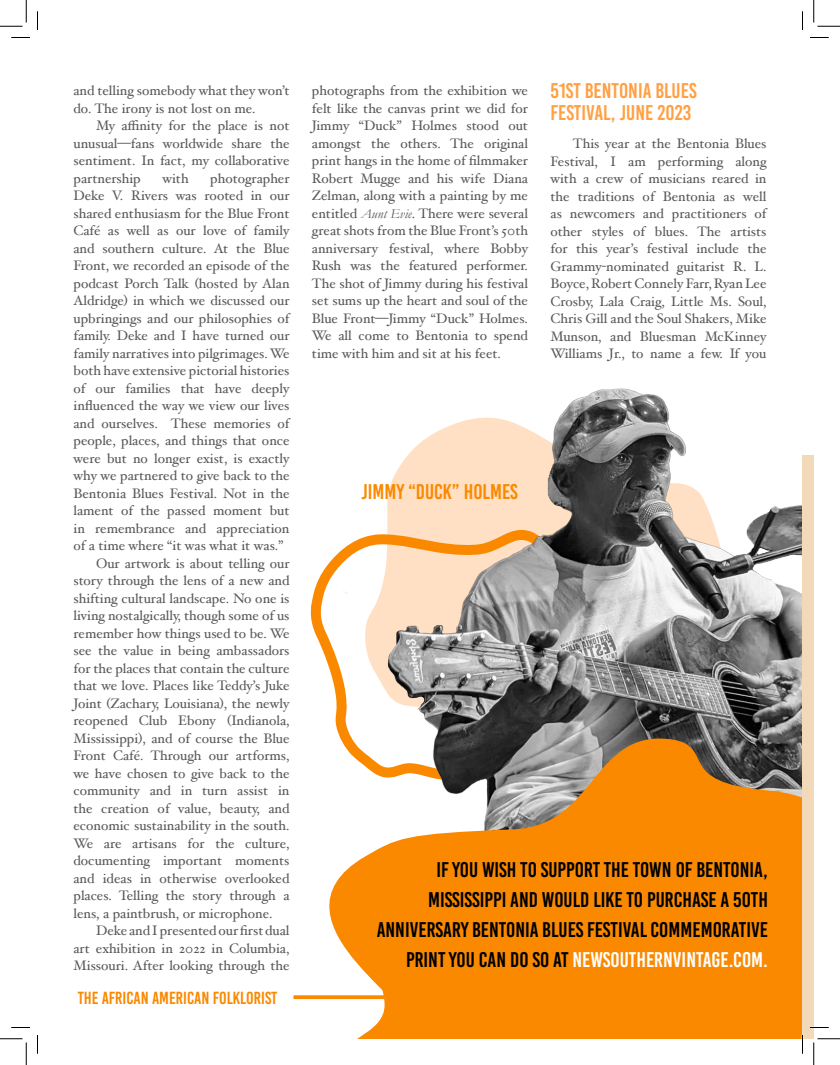
<style>
.page{position:relative;width:840px;height:1065px;background:#fff}
.page>*{position:absolute;margin:0;border:0;box-sizing:border-box;transform-origin:0 0}
.Paragraph_Style_3{font:21.25px/30px "Bebas Kai";color:#000;text-align:right}
.Paragraph_Style_3-2{font:21.25px "Bebas Kai";color:#ffa044}
.t1{font:21.25px "Bebas Kai";color:#fa8900}
.t2{font:17.5px "Bebas Kai";color:#fa8900}
.Paragraph_Style_3-3{font:13.75px/17.5px "Hoefler Text";color:#57585a;text-align:justify}
.s1{font-family:"Garamond";font-style:italic}
.s2{color:#fff}
</style>
<div class="page">
<img style="left:315px;top:388px;width:487px;height:335px">
<svg style="left:330px;top:723px;width:472px;height:316px;fill:#fa8900"></svg>
<svg style="left:293px;top:896px;width:441px;height:143px;background:#fa9924"></svg>
<div style="left:299px;top:431px;width:42px;height:118px;background:#fff"></div>
<div style="left:802px;top:455px;width:12px;height:584px;background:#f2d9ba"></div>
<svg style="left:11px;top:37px;width:19px;height:1px"></svg>
<svg style="left:810px;top:37px;width:19px;height:1px"></svg>
<svg style="left:11px;top:1027px;width:19px;height:1px"></svg>
<svg style="left:810px;top:1027px;width:19px;height:1px"></svg>
<svg style="left:37px;top:11px;width:1px;height:19px"></svg>
<svg style="left:37px;top:1035px;width:1px;height:19px"></svg>
<svg style="left:802px;top:11px;width:1px;height:19px"></svg>
<svg style="left:802px;top:1035px;width:1px;height:19px"></svg>
<svg style="left:0;top:0;width:27px;height:27px"></svg>
<svg style="left:0;top:1039px;width:27px;height:26px"></svg>
<svg style="left:814px;top:0;width:26px;height:27px"></svg>
<svg style="left:814px;top:1039px;width:26px;height:26px"></svg>
<p class="Paragraph_Style_3-3" style="left:73px;top:82px;width:218px">and telling somebody what they won’t do. The irony is not lost on me.</p>
<p class="Paragraph_Style_3-3" style="left:73px;top:117px;width:218px;text-indent:23px">My affinity for the place is not unusual—fans worldwide share the sentiment. In fact, my collaborative partnership</p>
<p class="Paragraph_Style_3-3" style="left:73px;top:169px;width:218px;text-indent:137px">photographer Deke V. Rivers was rooted in our shared enthusiasm for the Blue Front Café as well as our love of family and southern culture. At the Blue Front, we recorded an episode of the podcast Porch Talk (hosted by Alan Aldridge) in which we discussed our upbringings and our philosophies of family. Deke and I have turned our family narratives into pilgrimages. We both have extensive pictorial histories of our families that have deeply influenced the way we view our lives and ourselves. These memories of people, places, and things that once were but no longer exist, is exactly why we partnered to give back to the Bentonia Blues Festival. Not in the lament of the passed moment but in remembrance and appreciation of a time where “it was what it was.”</p>
<p class="Paragraph_Style_3-3" style="left:73px;top:554px;width:218px;text-indent:23px">Our artwork is about telling our story through the lens of a new and shifting cultural landscape. No one is living nostalgically, though some of us remember how things used to be. We see the value in being ambassadors for the places that contain the culture that we love. Places like Teddy’s Juke Joint (Zachary, Louisiana), the newly reopened Club Ebony (Indianola, Mississippi), and of course the Blue Front Café. Through our artforms, we have chosen to give back to the community and in turn assist in the creation of value, beauty, and economic sustainability in the south.<br>We are artisans for the culture, documenting important moments and ideas in otherwise overlooked places. Telling the story through a lens, a paintbrush, or microphone.</p>
<p class="Paragraph_Style_3-3" style="left:73px;top:922px;width:218px;text-indent:23px">Deke and I presented our first dual art exhibition in 2022 in Columbia, Missouri. After looking through the</p>
<p class="Paragraph_Style_3-3" style="left:163px;top:169px;width:28px">with</p>
<p class="t2" style="left:78px;top:988px;width:201px">THE AFRICAN AMERICAN FOLKLORIST</p>
<p class="Paragraph_Style_3-3" style="left:312px;top:82px;width:218px">photographs from the exhibition we felt like the canvas print we did for Jimmy “Duck” Holmes stood out amongst the others. The original print hangs in the home of filmmaker Robert Mugge and his wife Diana Zelman, along with a painting by me entitled <span class="s1">Aunt Evie</span>. There were several great shots from the Blue Front’s 50th anniversary festival, where Bobby Rush was the featured performer.<br>The shot of Jimmy during his festival set sums up the heart and soul of the Blue Front—Jimmy “Duck” Holmes.<br>We all come to Bentonia to spend time with him and sit at his feet.</p>
<p class="Paragraph_Style_3-2" style="left:550px;top:80px;width:148px">51ST BENTONIA BLUES</p>
<p class="Paragraph_Style_3-2" style="left:550px;top:101px;width:142px">FESTIVAL, JUNE 2023</p>
<p class="Paragraph_Style_3-3" style="left:550px;top:135px;width:218px;text-indent:22px">This year at the Bentonia Blues Festival, I am performing along with a crew of musicians reared in the traditions of Bentonia as well as newcomers and practitioners of other styles of blues. The artists for this year’s festival include the Grammy-nominated guitarist R. L.<br>Boyce, Robert Connely Farr, Ryan Lee Crosby, Lala Craig, Little Ms. Soul, Chris Gill and the Soul Shakers, Mike Munson, and Bluesman McKinney Williams Jr., to name a few. If you</p>
<p class="t1" style="left:361px;top:480px;width:158px">JIMMY “DUCK” HOLMES</p>
<p class="Paragraph_Style_3" style="left:377px;top:855px;width:393px">IF YOU WISH TO SUPPORT THE TOWN OF BENTONIA, MISSISSIPPI AND WOULD LIKE TO PURCHASE A 50TH ANNIVERSARY BENTONIA BLUES FESTIVAL COMMEMORATIVE PRINT YOU CAN DO SO AT <span class="s2">NEWSOUTHERNVINTAGE.COM.</span></p>
</div>
